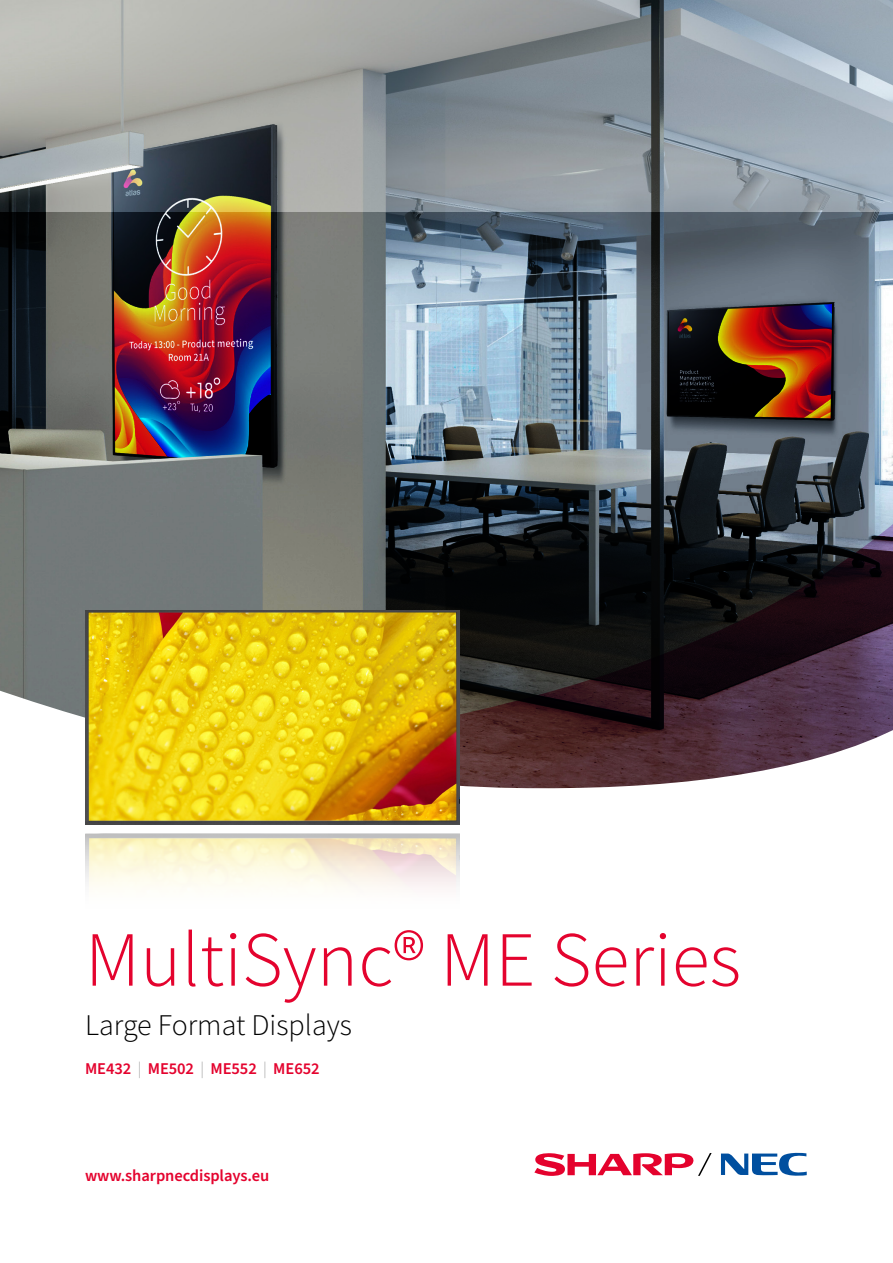
<style>
.page{position:relative;width:893px;height:1263px;background:#fff}
.page>*{position:absolute;margin:0;border:0;box-sizing:border-box;transform-origin:0 0}
.t1{font:300 78px "Source Sans Pro";color:#e4032e}
.t2{font:300 30px "Source Sans Pro";color:#000}
.t3{font:600 16.5px "Source Sans Pro";letter-spacing:-.005em;color:#e4032e}
.s1{font-family:"Source Sans Variable";font-weight:400}
.s2{font-weight:300;color:#a1a1a1}
</style>
<div class="page">
<img style="left:0;top:0;width:893px;height:213px">
<img style="left:0;top:213px;width:893px;height:473px">
<svg style="left:0;top:686px;width:893px;height:148px"></svg>
<img style="left:85px;top:610px;width:375px;height:215px">
<img style="left:85px;top:834px;width:375px;height:53px">
<svg style="left:721px;top:1152px;width:86px;height:24px"></svg>
<svg style="left:534px;top:1153px;width:178px;height:23px"></svg>
<h1 class="t1" style="left:85px;top:912px;width:657px">MultiSync<span class="s1">®</span> ME Series</h1>
<h2 class="t2" style="left:85px;top:1007px;width:268px">Large Format Displays</h2>
<p class="t3" style="left:85px;top:1057px;width:236px">ME432 <span class="s2">|</span> ME502 <span class="s2">|</span> ME552 <span class="s2">|</span> ME652</p>
<p class="t3" style="left:85px;top:1164px;width:186px">www.sharpnecdisplays.eu</p>
</div>
